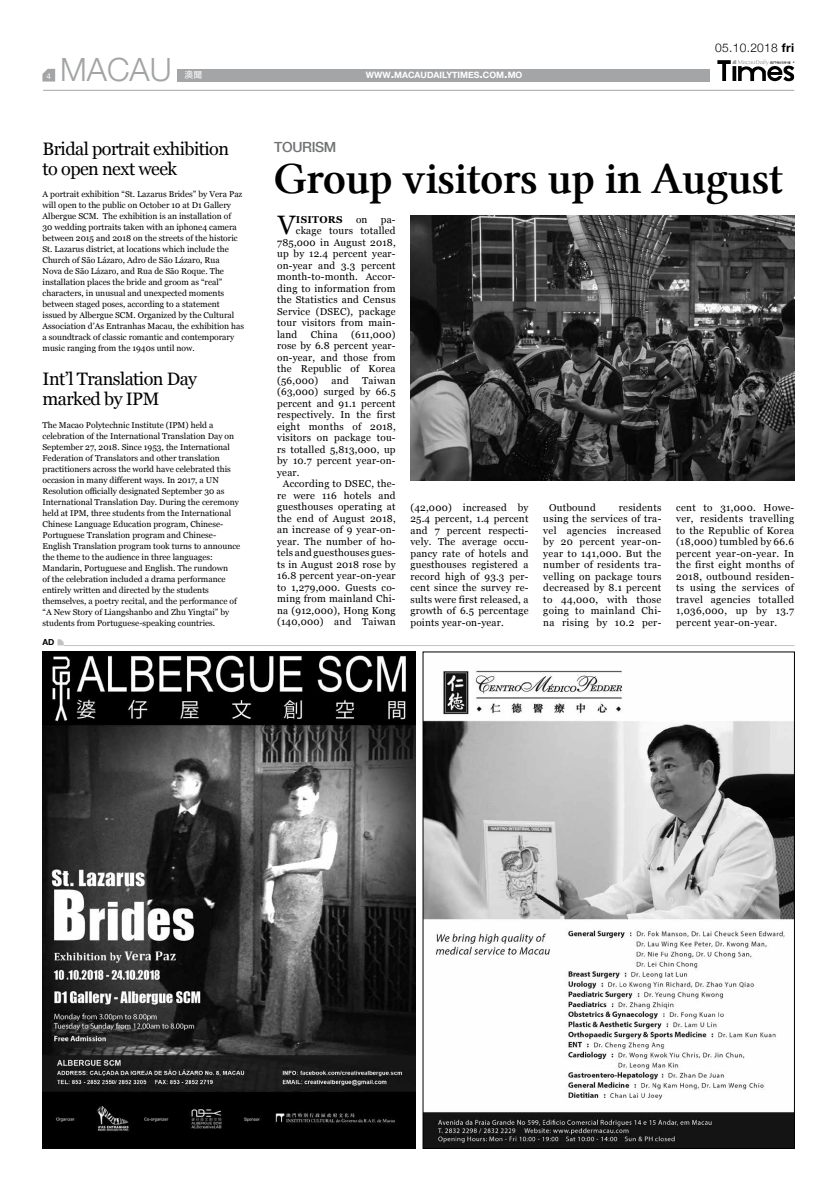
<style>
.page{position:relative;width:837px;height:1191px;background:#fff}
.page>*{position:absolute;margin:0;border:0;box-sizing:border-box;transform-origin:0 0}
.t1{font:45px "Lin Libertine Z";letter-spacing:-.02em;color:#000}
.t2{font:300 32px "Helvetica Neue";color:#a3a4a6}
.t3{font:26.6px "Georgia";color:#000}
.t4{font:18px/20px "Georgia";letter-spacing:-.03em;color:#000}
.t5{font:500 14px "Helvetica Neue";color:#707172}
.t6{font:300 12px "Helvetica Neue";letter-spacing:.025em;color:#000}
.t7{font:10px/11.5px "Georgia";letter-spacing:.02em;color:#000;text-align:justify}
.t8{font:700 10px "Georgia";letter-spacing:.03em;color:#000}
.t9{font:9px "Adobe Heiti Std";color:#fff}
.t10{font:700 8.8px "Helvetica Neue";color:#fff}
.t11{font:8.5px/11px "Georgia";color:#000}
.t12{font:700 8.4px "Helvetica Neue";color:#000}
.t13{font:8px "Helvetica Neue";color:#fff}
.s1{font-size:12.5px}
.s2{font-weight:700}
</style>
<div class="page">
<div style="left:177px;top:69px;width:532px;height:12px;background:#a4a5a7"></div>
<svg style="left:42px;top:69px;width:13px;height:13px"></svg>
<hr style="left:43px;top:90px;width:751px;height:1px;background:#a3a4a6">
<svg style="left:717px;top:60px;width:77px;height:21px"></svg>
<hr style="left:64px;top:645px;width:730px;height:1px;background:#c0c1c3">
<svg style="left:58px;top:639px;width:6px;height:6px"></svg>
<img style="left:43px;top:652px;width:372px;height:496px">
<img style="left:424px;top:670px;width:368px;height:477px">
<img style="left:410px;top:215px;width:384px;height:266px">
<p class="t13" style="left:46px;top:70px;width:6px">4</p>
<h2 class="t2" style="left:60px;top:44px;width:113px">MACAU</h2>
<p class="t9" style="left:184px;top:69px;width:19px">澳聞</p>
<p class="t10" style="left:366px;top:68px;width:158px">WWW<span class="s1">.</span>MACAUDAILYTIMES<span class="s1">.</span>COM<span class="s1">.</span>MO</p>
<h3 class="t6" style="left:714px;top:38px;width:81px">05.10.2018 <span class="s2">fri</span></h3>
<h3 class="t4" style="left:43px;top:138px;width:188px">Bridal portrait exhibition to open next week</h3>
<p class="t11" style="left:43px;top:189px;width:203px">A portrait exhibition “St. Lazarus Brides” by Vera Paz will open to the public on October 10 at D1 Gallery Albergue SCM. The exhibition is an installation of<br>30 wedding portraits taken with an iphone4 camera between 2015 and 2018 on the streets of the historic St. Lazarus district, at locations which include the Church of São Lázaro, Adro de São Lázaro, Rua<br>Nova de São Lázaro, and Rua de São Roque. The installation places the bride and groom as “real” characters, in unusual and unexpected moments between staged poses, according to a statement issued by Albergue SCM. Organized by the Cultural Association d’As Entranhas Macau, the exhibition has a soundtrack of classic romantic and contemporary music ranging from the 1940s until now.</p>
<h3 class="t4" style="left:43px;top:368px;width:156px">Int’l Translation Day marked by IPM</h3>
<p class="t11" style="left:43px;top:419px;width:199px">The Macao Polytechnic Institute (IPM) held a celebration of the International Translation Day on September 27, 2018. Since 1953, the International Federation of Translators and other translation practitioners across the world have celebrated this occasion in many different ways. In 2017, a UN Resolution officially designated September 30 as International Translation Day. During the ceremony held at IPM, three students from the International Chinese Language Education program, Chinese-Portuguese Translation program and Chinese-English Translation program took turns to announce the theme to the audience in three languages:<br>Mandarin, Portuguese and English. The rundown<br>of the celebration included a drama performance entirely written and directed by the students themselves, a poetry recital, and the performance of “A New Story of Liangshanbo and Zhu Yingtai” by students from Portuguese-speaking countries.</p>
<p class="t12" style="left:42px;top:635px;width:13px">AD</p>
<h3 class="t5" style="left:274px;top:136px;width:28px">TOURISM</h3>
<h1 class="t1" style="left:274px;top:153px;width:510px">Group visitors up in August</h1>
<h3 class="t3" style="left:277px;top:205px;width:19px">V</h3>
<p class="t8" style="left:296px;top:212px;width:48px">ISITORS</p>
<p class="t7" style="left:356px;top:213px;width:13px">on</p>
<p class="t7" style="left:380px;top:213px;width:16px">pa-</p>
<p class="t7" style="left:296px;top:224px;width:101px">ckage tours totalled</p>
<p class="t7" style="left:277px;top:236px;width:120px">785,000 in August 2018,</p>
<p class="t7" style="left:277px;top:247px;width:120px">up by 12.4 percent year-</p>
<p class="t7" style="left:277px;top:259px;width:120px">on-year and 3.3 percent</p>
<p class="t7" style="left:277px;top:270px;width:120px">month-to-month. Accor-</p>
<p class="t7" style="left:277px;top:282px;width:120px">ding to information from</p>
<p class="t7" style="left:277px;top:293px;width:120px">the Statistics and Census</p>
<p class="t7" style="left:277px;top:305px;width:120px">Service (DSEC), package</p>
<p class="t7" style="left:277px;top:316px;width:120px">tour visitors from main-</p>
<p class="t7" style="left:277px;top:328px;width:22px">land</p>
<p class="t7" style="left:311px;top:328px;width:28px">China</p>
<p class="t7" style="left:277px;top:328px;width:120px;text-indent:74px">(611,000) rose by 6.8 percent year&shy;on-year, and those from the Republic of Korea (56,000)</p>
<p class="t7" style="left:331px;top:374px;width:19px">and</p>
<p class="t7" style="left:362px;top:374px;width:35px">Taiwan</p>
<p class="t7" style="left:277px;top:385px;width:120px">(63,000) surged by 66.5</p>
<p class="t7" style="left:277px;top:397px;width:120px">percent and 91.1 percent</p>
<p class="t7" style="left:277px;top:408px;width:120px">respectively. In the first</p>
<p class="t7" style="left:277px;top:420px;width:120px">eight months of 2018,</p>
<p class="t7" style="left:277px;top:431px;width:120px">visitors on package tou-</p>
<p class="t7" style="left:277px;top:443px;width:120px">rs totalled 5,813,000, up</p>
<p class="t7" style="left:277px;top:454px;width:120px">by 10.7 percent year-on-</p>
<p class="t7" style="left:277px;top:466px;width:24px">year.</p>
<p class="t7" style="left:283px;top:477px;width:114px">According to DSEC, the-</p>
<p class="t7" style="left:277px;top:489px;width:120px">re were 116 hotels and</p>
<p class="t7" style="left:277px;top:500px;width:120px">guesthouses operating at</p>
<p class="t7" style="left:277px;top:512px;width:120px">the end of August 2018,</p>
<p class="t7" style="left:277px;top:523px;width:120px">an increase of 9 year-on-</p>
<p class="t7" style="left:277px;top:535px;width:120px">year. The number of ho-</p>
<p class="t7" style="left:277px;top:546px;width:120px">tels and guesthouses gues-</p>
<p class="t7" style="left:277px;top:558px;width:120px">ts in August 2018 rose by</p>
<p class="t7" style="left:277px;top:569px;width:120px">16.8 percent year-on-year</p>
<p class="t7" style="left:277px;top:581px;width:120px">to 1,279,000. Guests co-</p>
<p class="t7" style="left:277px;top:592px;width:120px">ming from mainland Chi-</p>
<p class="t7" style="left:277px;top:604px;width:120px">na (912,000), Hong Kong</p>
<p class="t7" style="left:277px;top:615px;width:120px">(140,000) and Taiwan</p>
<p class="t7" style="left:410px;top:501px;width:119px">(42,000) increased by 25.4 percent, 1.4 percent and 7 percent respecti&shy;vely. The average occu&shy;pancy rate of hotels and guesthouses registered a record high of 93.3 per&shy;cent since the survey re&shy;sults were first released, a growth of 6.5 percentage points year-on-year.</p>
<p class="t7" style="left:548px;top:501px;width:48px">Outbound</p>
<p class="t7" style="left:543px;top:501px;width:119px;text-indent:76px">residents using the services of tra&shy;vel agencies increased by 20 percent year-on&shy;year to 141,000. But the number of residents tra&shy;velling on package tours decreased by 8.1 percent to 44,000, with those going to mainland Chi&shy;na rising by 10.2 per-</p>
<p class="t7" style="left:676px;top:501px;width:119px">cent to 31,000. Howe&shy;ver, residents travelling to the Republic of Korea (18,000) tumbled by 66.6 percent year-on-year. In the first eight months of 2018, outbound residen&shy;ts using the services of travel agencies totalled 1,036,000, up by 13.7 percent year-on-year.</p>
</div>
